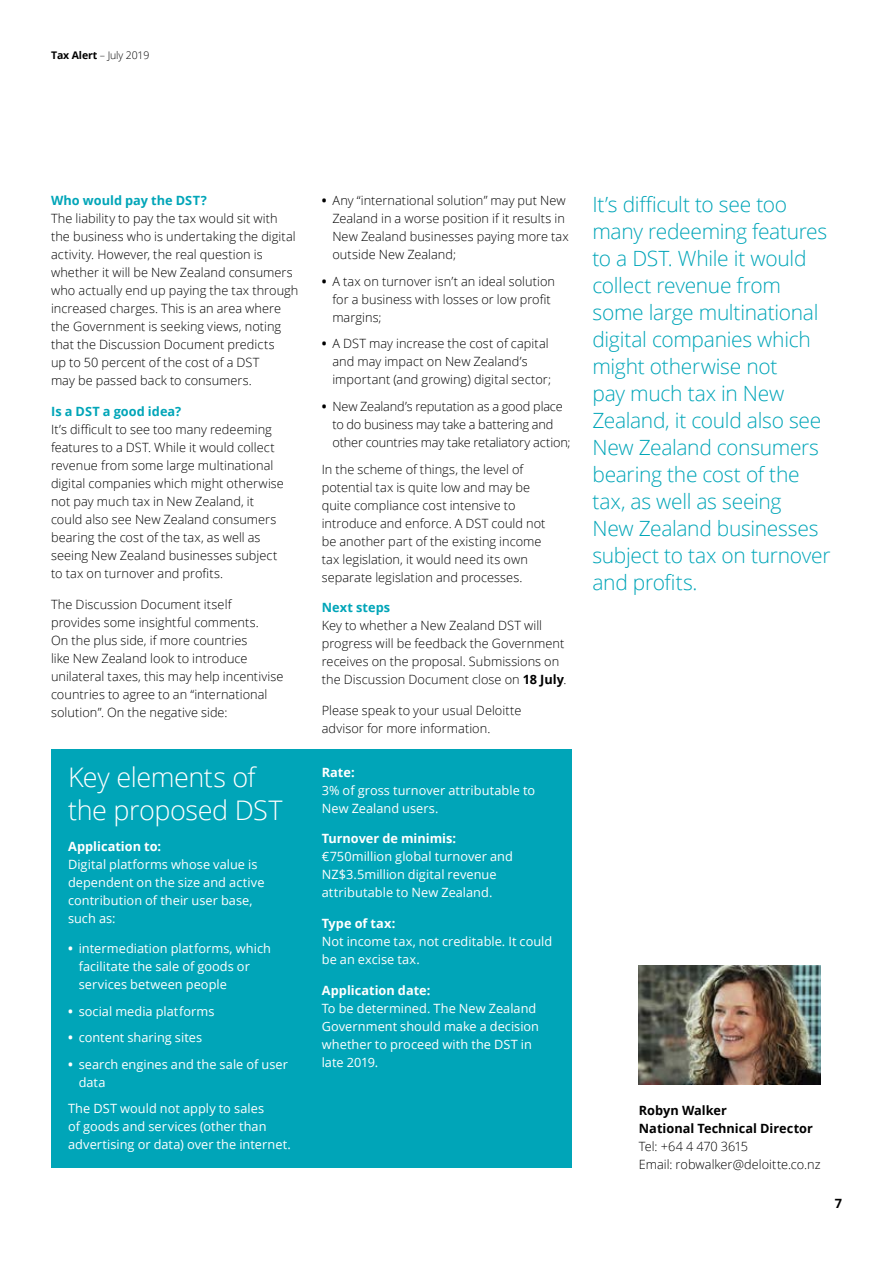
<style>
.page{position:relative;width:893px;height:1263px;background:#fff}
.page>*{position:absolute;margin:0;border:0;box-sizing:border-box;transform-origin:0 0}
.t1{font:300 27px/32.4px "Open Sans";letter-spacing:-.015em;color:#fff}
.t2{font:300 21px/27px "Open Sans";letter-spacing:-.015em;color:#00a5b8}
.t3{font:300 12.75px/18px "Open Sans";letter-spacing:.005em;color:#000}
.t4{font:12.75px/18px "Open Sans";letter-spacing:.005em;color:#fff}
.t5{font:700 12.75px "Open Sans";color:#fff}
.t6{font:700 12.75px "Open Sans";letter-spacing:.005em;color:#00a5b8}
.t7{font:700 12.75px/18px "Open Sans";color:#000}
.t8{font:300 10.5px "Open Sans";letter-spacing:-.01em;color:#000}
.s1{font-weight:700}
</style>
<div class="page">
<div style="left:51px;top:750px;width:520px;height:418px;background:#00a5b8"></div>
<img style="left:639px;top:966px;width:182px;height:119px">
<p class="t8" style="left:51px;top:48px;width:100px"><span class="s1">Tax Alert</span> – July 2019</p>
<p class="t6" style="left:51px;top:192px;width:157px">Who would pay the DST?</p>
<p class="t3" style="left:51px;top:209px;width:249px">The liability to pay the tax would sit with the business who is undertaking the digital activity. However, the real question is whether it will be New Zealand consumers who actually end up paying the tax through increased charges. This is an area where the Government is seeking views, noting that the Discussion Document predicts<br>up to 50 percent of the cost of a DST<br>may be passed back to consumers.</p>
<p class="t6" style="left:51px;top:402px;width:132px">Is a DST a good idea?</p>
<p class="t3" style="left:51px;top:420px;width:234px">It’s difficult to see too many redeeming features to a DST. While it would collect revenue from some large multinational digital companies which might otherwise not pay much tax in New Zealand, it could also see New Zealand consumers bearing the cost of the tax, as well as seeing New Zealand businesses subject to tax on turnover and profits.</p>
<p class="t3" style="left:51px;top:595px;width:234px">The Discussion Document itself provides some insightful comments.<br>On the plus side, if more countries<br>like New Zealand look to introduce unilateral taxes, this may help incentivise countries to agree to an “international solution”. On the negative side:</p>
<h1 class="t1" style="left:68px;top:761px;width:216px">Key elements of the proposed DST</h1>
<p class="t5" style="left:68px;top:837px;width:95px">Application to:</p>
<p class="t4" style="left:68px;top:854px;width:198px">Digital platforms whose value is dependent on the size and active contribution of their user base, such as:</p>
<p class="t4" style="left:79px;top:939px;width:194px;text-indent:-11px"><span class="s1">•</span> intermediation platforms, which facilitate the sale of goods or services between people</p>
<p class="t4" style="left:68px;top:1002px;width:148px"><span class="s1">•</span> social media platforms</p>
<p class="t4" style="left:68px;top:1028px;width:136px"><span class="s1">•</span> content sharing sites</p>
<p class="t4" style="left:79px;top:1055px;width:211px;text-indent:-11px"><span class="s1">•</span> search engines and the sale of user data</p>
<p class="t4" style="left:68px;top:1099px;width:224px">The DST would not apply to sales<br>of goods and services (other than advertising or data) over the internet.</p>
<p class="t3" style="left:332px;top:191px;width:238px;text-indent:-11px"><span class="s1">•</span> Any “international solution” may put New Zealand in a worse position if it results in New Zealand businesses paying more tax outside New Zealand;</p>
<p class="t3" style="left:332px;top:272px;width:224px;text-indent:-11px"><span class="s1">•</span> A tax on turnover isn’t an ideal solution for a business with losses or low profit margins;</p>
<p class="t3" style="left:332px;top:334px;width:220px;text-indent:-11px"><span class="s1">•</span> A DST may increase the cost of capital and may impact on New Zealand’s important (and growing) digital sector;</p>
<p class="t3" style="left:332px;top:397px;width:240px;text-indent:-11px"><span class="s1">•</span> New Zealand’s reputation as a good place to do business may take a battering and other countries may take retaliatory action;</p>
<p class="t3" style="left:322px;top:460px;width:225px">In the scheme of things, the level of potential tax is quite low and may be quite compliance cost intensive to introduce and enforce. A DST could not be another part of the existing income tax legislation, it would need its own separate legislation and processes.</p>
<p class="t6" style="left:322px;top:599px;width:70px">Next steps</p>
<p class="t3" style="left:322px;top:616px;width:246px">Key to whether a New Zealand DST will progress will be feedback the Government receives on the proposal. Submissions on the Discussion Document close on <span class="s1">18 July</span>.</p>
<p class="t3" style="left:322px;top:701px;width:201px">Please speak to your usual Deloitte advisor for more information.</p>
<p class="t5" style="left:322px;top:763px;width:34px">Rate:</p>
<p class="t4" style="left:322px;top:780px;width:215px">3% of gross turnover attributable to<br>New Zealand users.</p>
<p class="t5" style="left:322px;top:830px;width:136px">Turnover de minimis:</p>
<p class="t4" style="left:322px;top:847px;width:193px">€750million global turnover and<br>NZ$3.5million digital revenue attributable to New Zealand.</p>
<p class="t5" style="left:322px;top:914px;width:75px">Type of tax:</p>
<p class="t4" style="left:322px;top:932px;width:232px">Not income tax, not creditable. It could be an excise tax.</p>
<p class="t5" style="left:322px;top:981px;width:110px">Application date:</p>
<p class="t4" style="left:322px;top:999px;width:219px">To be determined. The New Zealand<br>Government should make a decision whether to proceed with the DST in late 2019.</p>
<p class="t2" style="left:592px;top:190px;width:240px">It’s difficult to see too many redeeming features to a DST. While it would collect revenue from some large multinational digital companies which might otherwise not<br>pay much tax in New<br>Zealand, it could also see<br>New Zealand consumers bearing the cost of the tax, as well as seeing<br>New Zealand businesses subject to tax on turnover and profits.</p>
<p class="t7" style="left:639px;top:1101px;width:176px">Robyn Walker<br>National Technical Director</p>
<p class="t3" style="left:639px;top:1137px;width:183px">Tel: +64 4 470 3615<br>Email: robwalker@deloitte.co.nz</p>
<p class="t7" style="left:835px;top:1194px;width:9px">7</p>
</div>
